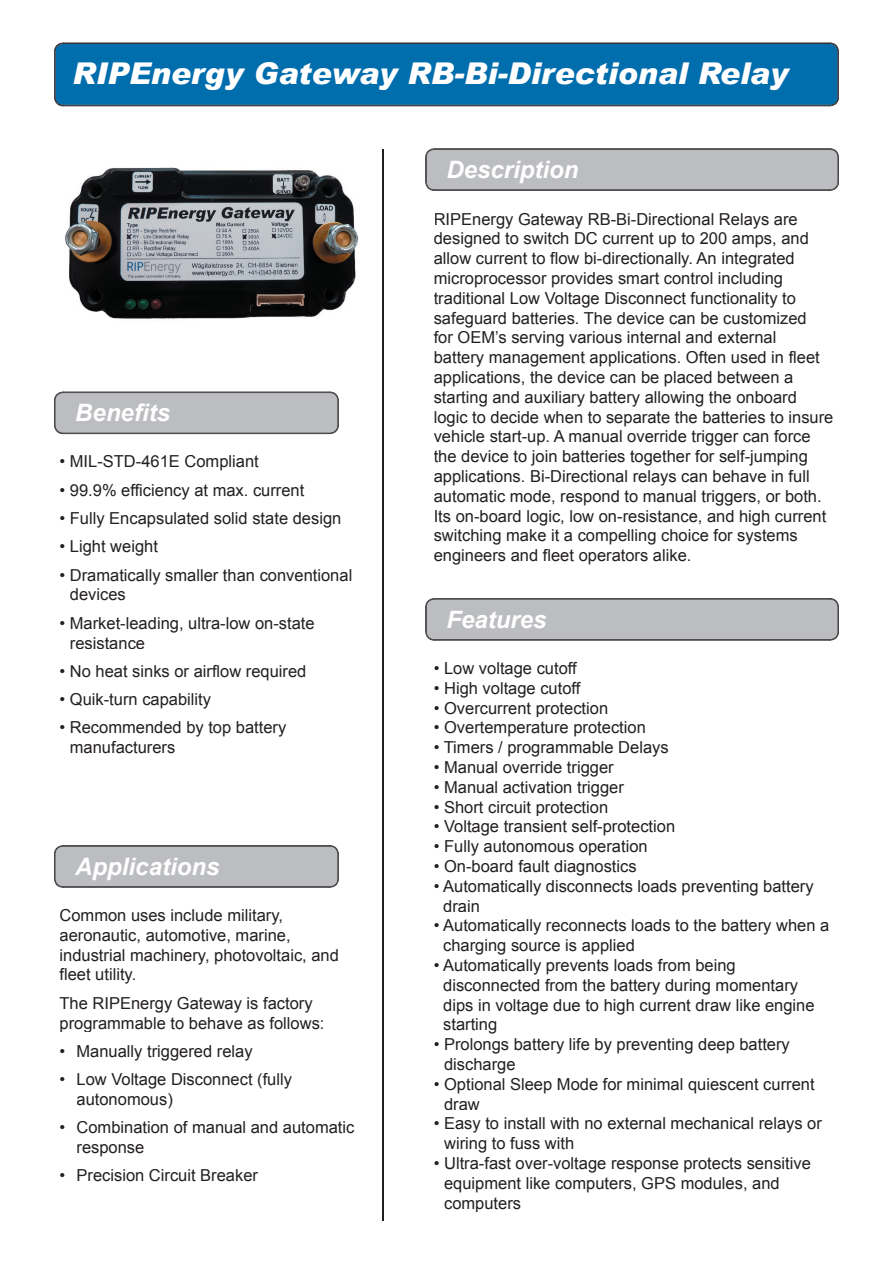
<style>
.page{position:relative;width:893px;height:1263px;background:#fff}
.page>*{position:absolute;margin:0;border:0;box-sizing:border-box;transform-origin:0 0}
.t1{font:italic 900 30px "Arial";color:#fff}
.t2{font:italic 700 24px "Arial";color:#fff}
.t3{font:16.5px/19.8px "Arial";color:#231f20}
</style>
<div class="page">
<div style="left:55px;top:43px;width:783px;height:63px;background:#006dad"></div>
<hr style="left:383px;top:149px;width:1px;height:1071px;background:#231f20">
<svg style="left:425px;top:148px;width:414px;height:43px;background:#b2b3b6"></svg>
<svg style="left:54px;top:845px;width:285px;height:43px;background:#b2b3b5"></svg>
<svg style="left:425px;top:598px;width:414px;height:43px;background:#b3b3b6"></svg>
<svg style="left:54px;top:392px;width:285px;height:42px;background:#b4b5b8"></svg>
<img style="left:65px;top:167px;width:294px;height:152px">
<h1 class="t1" style="left:72px;top:55px;width:717px">RIPEnergy Gateway RB-Bi-Directional Relay</h1>
<h2 class="t2" style="left:75px;top:397px;width:96px">Benefits</h2>
<p class="t3" style="left:60px;top:452px;width:201px">• MIL-STD-461E Compliant</p>
<p class="t3" style="left:60px;top:480px;width:246px">• 99.9% efficiency at max. current</p>
<p class="t3" style="left:60px;top:508px;width:283px">• Fully Encapsulated solid state design</p>
<p class="t3" style="left:60px;top:537px;width:100px">• Light weight</p>
<p class="t3" style="left:70px;top:565px;width:284px;text-indent:-10px">• Dramatically smaller than conventional devices</p>
<p class="t3" style="left:70px;top:613px;width:246px;text-indent:-10px">• Market-leading, ultra-low on-state resistance</p>
<p class="t3" style="left:60px;top:661px;width:248px">• No heat sinks or airflow required</p>
<p class="t3" style="left:60px;top:690px;width:153px">• Quik-turn capability</p>
<p class="t3" style="left:70px;top:718px;width:218px;text-indent:-10px">• Recommended by top battery manufacturers</p>
<h2 class="t2" style="left:75px;top:850px;width:146px">Applications</h2>
<p class="t3" style="left:60px;top:905px;width:281px">Common uses include military, aeronautic, automotive, marine, industrial machinery, photovoltaic, and fleet utility.</p>
<p class="t3" style="left:60px;top:993px;width:267px">The RIPEnergy Gateway is factory programmable to behave as follows:</p>
<p class="t3" style="left:60px;top:1041px;width:195px">• Manually triggered relay</p>
<p class="t3" style="left:77px;top:1069px;width:217px;text-indent:-17px">• Low Voltage Disconnect (fully autonomous)</p>
<p class="t3" style="left:77px;top:1118px;width:279px;text-indent:-17px">• Combination of manual and automatic response</p>
<p class="t3" style="left:60px;top:1166px;width:200px">• Precision Circuit Breaker</p>
<h2 class="t2" style="left:447px;top:153px;width:134px">Description</h2>
<p class="t3" style="left:434px;top:209px;width:401px">RIPEnergy Gateway RB-Bi-Directional Relays are designed to switch DC current up to 200 amps, and allow current to flow bi-directionally. An integrated microprocessor provides smart control including traditional Low Voltage Disconnect functionality to safeguard batteries. The device can be customized<br>for OEM’s serving various internal and external<br>battery management applications. Often used in fleet applications, the device can be placed between a starting and auxiliary battery allowing the onboard logic to decide when to separate the batteries to insure vehicle start-up. A manual override trigger can force the device to join batteries together for self-jumping applications. Bi-Directional relays can behave in full automatic mode, respond to manual triggers, or both.<br>Its on-board logic, low on-resistance, and high current switching make it a compelling choice for systems engineers and fleet operators alike.</p>
<h2 class="t2" style="left:447px;top:603px;width:102px">Features</h2>
<p class="t3" style="left:434px;top:658px;width:145px">• Low voltage cutoff</p>
<p class="t3" style="left:434px;top:678px;width:148px">• High voltage cutoff</p>
<p class="t3" style="left:434px;top:698px;width:176px">• Overcurrent protection</p>
<p class="t3" style="left:434px;top:718px;width:214px">• Overtemperature protection</p>
<p class="t3" style="left:434px;top:738px;width:236px">• Timers / programmable Delays</p>
<p class="t3" style="left:434px;top:757px;width:181px">• Manual override trigger</p>
<p class="t3" style="left:434px;top:777px;width:192px">• Manual activation trigger</p>
<p class="t3" style="left:434px;top:797px;width:176px">• Short circuit protection</p>
<p class="t3" style="left:434px;top:817px;width:243px">• Voltage transient self-protection</p>
<p class="t3" style="left:434px;top:837px;width:215px">• Fully autonomous operation</p>
<p class="t3" style="left:434px;top:856px;width:204px">• On-board fault diagnostics</p>
<p class="t3" style="left:443px;top:876px;width:372px;text-indent:-9px">• Automatically disconnects loads preventing battery drain</p>
<p class="t3" style="left:443px;top:916px;width:388px;text-indent:-9px">• Automatically reconnects loads to the battery when a charging source is applied</p>
<p class="t3" style="left:443px;top:955px;width:373px;text-indent:-9px">• Automatically prevents loads from being disconnected from the battery during momentary dips in voltage due to high current draw like engine starting</p>
<p class="t3" style="left:444px;top:1035px;width:347px;text-indent:-10px">• Prolongs battery life by preventing deep battery discharge</p>
<p class="t3" style="left:444px;top:1074px;width:372px;text-indent:-10px">• Optional Sleep Mode for minimal quiescent current draw</p>
<p class="t3" style="left:444px;top:1114px;width:379px;text-indent:-10px">• Easy to install with no external mechanical relays or wiring to fuss with</p>
<p class="t3" style="left:444px;top:1153px;width:368px;text-indent:-10px">• Ultra-fast over-voltage response protects sensitive equipment like computers, GPS modules, and computers</p>
</div>
